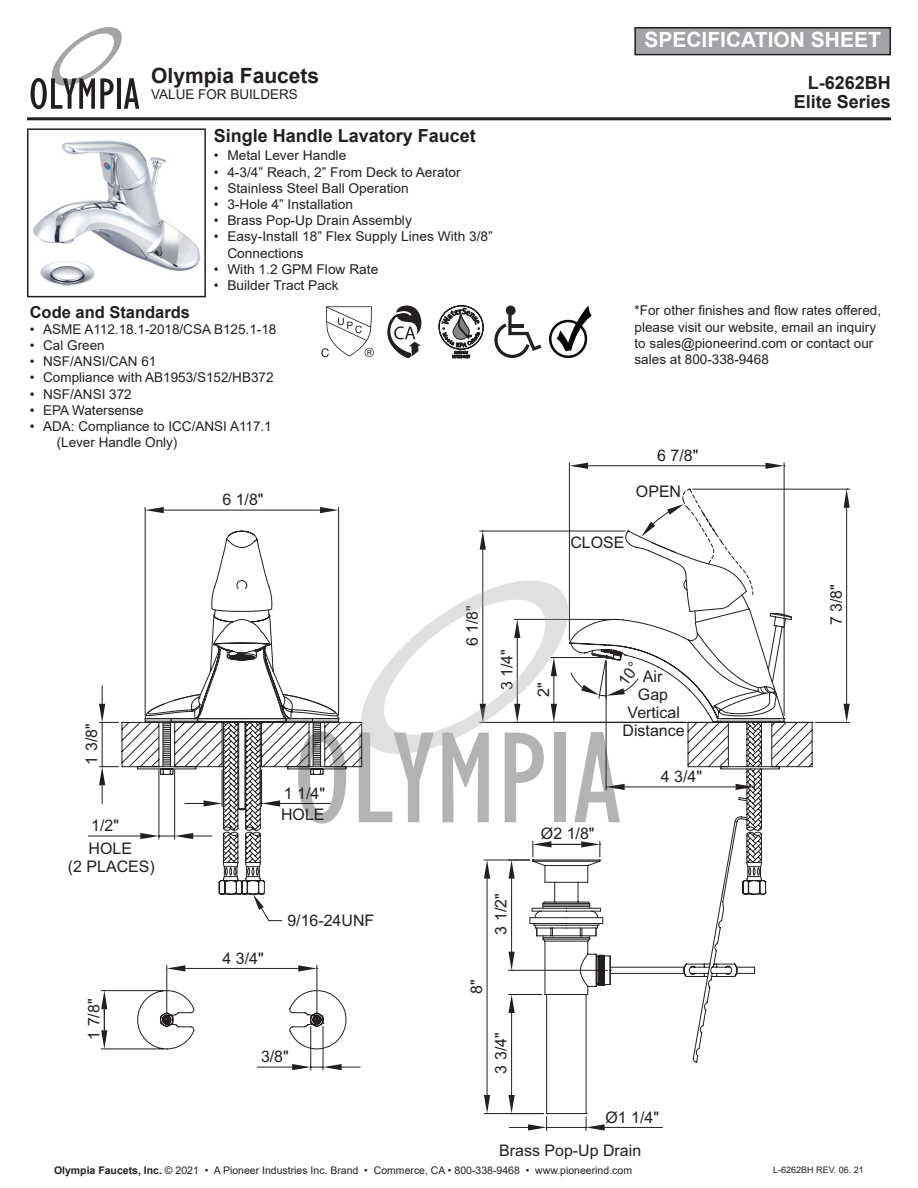
<style>
.page{position:relative;width:918px;height:1188px;background:#fff}
.page>*{position:absolute;margin:0;border:0;box-sizing:border-box;transform-origin:0 0}
.t1{font:700 21px "Arial";color:#fff}
.t2{font:700 21px "Arial";color:#231f20}
.t3{font:700 18px "Arial";color:#231f20}
.t4{font:700 16.5px "Arial";color:#231f20}
.t5{font:15.9px/18.1px "Arial";color:#231f20}
.t6{font:13.5px/16.2px "Arial";color:#231f20}
.t7{font:10.5px "Arial";color:#231f20}
.t8{font:9px "Arial";color:#231f20}
.s1{font-weight:700}
</style>
<div class="page">
<hr style="left:102px;top:722px;width:1px;height:45px;background:#231f20">
<svg style="left:99px;top:685px;width:5px;height:38px"></svg>
<svg style="left:99px;top:766px;width:5px;height:31px"></svg>
<hr style="left:88px;top:836px;width:52px;height:1px;background:#231f20">
<hr style="left:480px;top:722px;width:329px;height:1px;background:#231f20">
<hr style="left:815px;top:722px;width:35px;height:1px;background:#231f20">
<hr style="left:693px;top:489px;width:157px;height:1px;background:#231f20">
<hr style="left:846px;top:508px;width:1px;height:196px;background:#231f20">
<svg style="left:844px;top:704px;width:6px;height:18px"></svg>
<svg style="left:844px;top:489px;width:6px;height:19px"></svg>
<hr style="left:569px;top:463px;width:1px;height:177px;background:#231f20">
<hr style="left:784px;top:463px;width:1px;height:253px;background:#231f20">
<hr style="left:588px;top:465px;width:177px;height:1px;background:#231f20">
<svg style="left:569px;top:463px;width:19px;height:6px"></svg>
<svg style="left:765px;top:463px;width:20px;height:6px"></svg>
<svg style="left:101px;top:797px;width:654px;height:331px"></svg>
<svg style="left:101px;top:1030px;width:3px;height:19px"></svg>
<svg style="left:101px;top:991px;width:3px;height:18px"></svg>
<svg style="left:104px;top:703px;width:576px;height:347px"></svg>
<hr style="left:484px;top:860px;width:46px;height:1px;background:#231f20">
<hr style="left:484px;top:1113px;width:60px;height:1px;background:#231f20">
<hr style="left:487px;top:879px;width:1px;height:216px;background:#231f20">
<svg style="left:484px;top:860px;width:6px;height:19px"></svg>
<svg style="left:484px;top:1095px;width:6px;height:19px"></svg>
<svg style="left:508px;top:841px;width:103px;height:290px"></svg>
<hr style="left:542px;top:844px;width:50px;height:1px;background:#231f20">
<svg style="left:31px;top:27px;width:108px;height:82px"></svg>
<hr style="left:27px;top:117px;width:864px;height:3px;background:#231f20">
<img style="left:33px;top:140px;width:167px;height:146px">
<div style="left:27px;top:128px;width:179px;height:169px;border:2px solid #231f20"></div>
<div style="left:635px;top:28px;width:255px;height:27px;background:#a1a3a6"></div>
<div style="left:634px;top:27px;width:257px;height:28px;border:2px solid #231f20"></div>
<svg style="left:387px;top:306px;width:34px;height:52px"></svg>
<svg style="left:321px;top:306px;width:53px;height:51px"></svg>
<svg style="left:439px;top:306px;width:44px;height:52px"></svg>
<svg style="left:494px;top:314px;width:47px;height:44px"></svg>
<div style="left:506px;top:306px;width:10px;height:9px;background:#231f20;border-radius:50%"></div>
<svg style="left:557px;top:306px;width:35px;height:45px"></svg>
<div style="left:549px;top:320px;width:38px;height:38px;border:2px solid #050504;border-radius:50%"></div>
<svg style="left:144px;top:488px;width:641px;height:335px"></svg>
<h1 class="t2" style="left:151px;top:61px;width:170px">Olympia Faucets</h1>
<p class="t6" style="left:151px;top:87px;width:148px">VALUE FOR BUILDERS</p>
<h2 class="t3" style="left:214px;top:123px;width:264px">Single Handle Lavatory Faucet</h2>
<p class="t6" style="left:214px;top:147px;width:134px">• Metal Lever Handle</p>
<p class="t6" style="left:214px;top:164px;width:248px">• 4-3/4” Reach, 2” From Deck to Aerator</p>
<p class="t6" style="left:214px;top:180px;width:197px">• Stainless Steel Ball Operation</p>
<p class="t6" style="left:214px;top:196px;width:141px">• 3-Hole 4” Installation</p>
<p class="t6" style="left:214px;top:212px;width:200px">• Brass Pop-Up Drain Assembly</p>
<p class="t6" style="left:227px;top:228px;width:267px;text-indent:-14px">• Easy-Install 18” Flex Supply Lines With 3/8”<br>Connections</p>
<p class="t6" style="left:214px;top:261px;width:166px">• With 1.2 GPM Flow Rate</p>
<p class="t6" style="left:214px;top:277px;width:126px">• Builder Tract Pack</p>
<p class="t4" style="left:30px;top:300px;width:162px">Code and Standards</p>
<p class="t6" style="left:30px;top:321px;width:248px">• ASME A112.18.1-2018/CSA B125.1-18</p>
<p class="t6" style="left:30px;top:337px;width:77px">• Cal Green</p>
<p class="t6" style="left:30px;top:353px;width:128px">• NSF/ANSI/CAN 61</p>
<p class="t6" style="left:30px;top:369px;width:245px">• Compliance with AB1953/S152/HB372</p>
<p class="t6" style="left:30px;top:386px;width:104px">• NSF/ANSI 372</p>
<p class="t6" style="left:30px;top:402px;width:116px">• EPA Watersense</p>
<p class="t6" style="left:57px;top:418px;width:217px;text-indent:-27px">• ADA: Compliance to ICC/ANSI A117.1 (Lever Handle Only)</p>
<p class="t5" style="left:222px;top:491px;width:43px">6 1/8"</p>
<p class="t5" style="left:83px;top:765px;width:43px;rotate:-90deg">1 3/8"</p>
<p class="t5" style="left:89px;top:814px;width:45px;line-height:23.1px">1/2"<br>HOLE</p>
<p class="t5" style="left:68px;top:858px;width:88px">(2 PLACES)</p>
<p class="t5" style="left:85px;top:1040px;width:43px;rotate:-90deg">1 7/8"</p>
<p class="t5" style="left:281px;top:782px;width:45px;line-height:21.9px">1 1/4"<br>HOLE</p>
<p class="t5" style="left:223px;top:949px;width:43px">4 3/4"</p>
<p class="t5" style="left:287px;top:912px;width:88px">9/16-24UNF</p>
<p class="t5" style="left:261px;top:1048px;width:29px">3/8"</p>
<p class="t5" style="left:463px;top:646px;width:43px;rotate:-90deg">6 1/8"</p>
<p class="t5" style="left:498px;top:690px;width:43px;rotate:-90deg">3 1/4"</p>
<p class="t5" style="left:492px;top:935px;width:43px;rotate:-90deg">3 1/2"</p>
<p class="t5" style="left:468px;top:994px;width:16px;rotate:-90deg">8"</p>
<p class="t5" style="left:492px;top:1074px;width:43px;rotate:-90deg">3 3/4"</p>
<h1 class="t1" style="left:644px;top:25px;width:238px">SPECIFICATION SHEET</h1>
<h2 class="t3" style="left:808px;top:70px;width:85px">L-6262BH</h2>
<h2 class="t3" style="left:794px;top:89px;width:99px">Elite Series</h2>
<p class="t6" style="left:635px;top:302px;width:248px">*For other finishes and flow rates offered, please visit our website, email an inquiry to sales@pioneerind.com or contact our sales at 800-338-9468</p>
<p class="t5" style="left:657px;top:446px;width:43px">6 7/8"</p>
<p class="t5" style="left:636px;top:482px;width:47px">OPEN</p>
<p class="t5" style="left:570px;top:533px;width:56px">CLOSE</p>
<p class="t5" style="left:535px;top:697px;width:16px;rotate:-90deg">2"</p>
<p class="t5" style="left:623px;top:667px;width:64px;text-align:center">Air<br>Gap<br>Vertical<br>Distance</p>
<p class="t5" style="left:661px;top:767px;width:43px">4 3/4"</p>
<p class="t5" style="left:541px;top:825px;width:55px">Ø2 1/8"</p>
<p class="t5" style="left:606px;top:1108px;width:55px">Ø1 1/4"</p>
<p class="t5" style="left:827px;top:625px;width:43px;rotate:-90deg">7 3/8"</p>
<p class="t5" style="left:499px;top:1141px;width:143px">Brass Pop-Up Drain</p>
<p class="t7" style="left:54px;top:1163px;width:580px"><span class="s1">Olympia Faucets, Inc.</span> © 2021 • A Pioneer Industries Inc. Brand • Commerce, CA • 800-338-9468 • www.pioneerind.com</p>
<p class="t8" style="left:773px;top:1164px;width:92px">L-6262BH REV. 06. 21</p>
</div>
